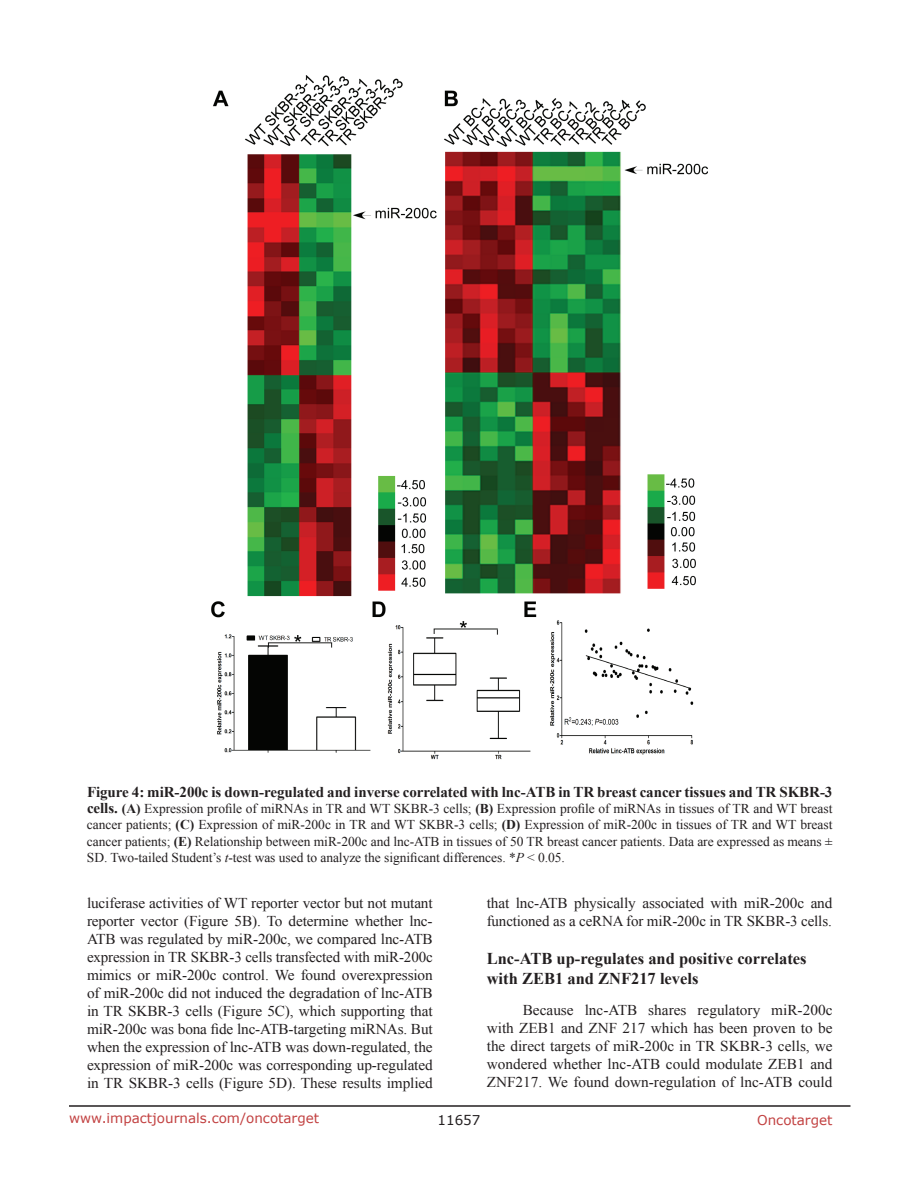
<style>
.page{position:relative;width:918px;height:1188px;background:#fff}
.page>*{position:absolute;margin:0;border:0;box-sizing:border-box;transform-origin:0 0}
.t1{font:700 16.5px/19.8px "Times New Roman";color:#231f20}
.t2{font:15px/18px "Times New Roman";letter-spacing:-.01em;color:#231f20;text-align:justify}
.t3{font:700 15px "Times New Roman";letter-spacing:-.005em;color:#231f20}
.t4{font:13.5px/16.2px "Times New Roman";letter-spacing:-.005em;color:#231f20;text-align:justify}
.t5{font:13.5px "Verdana";color:#c24141}
.t6{font:13.5px "Verdana";color:#231f20}
.s1{font-weight:700;font-size:15px}
.s2{font-weight:700}
.s3{font-style:italic}
</style>
<div class="page">
<hr style="left:69px;top:1105px;width:781px;height:2px;background:#231f20">
<img style="left:212px;top:76px;width:496px;height:684px">
<p class="t3" style="left:87px;top:782px;width:747px">Figure 4: miR-200c is down-regulated and inverse correlated with lnc-ATB in TR breast cancer tissues and TR SKBR-3</p>
<p class="t4" style="left:87px;top:800px;width:747px"><span class="s1">cells.</span> <span class="s2">(A)</span> Expression profile of miRNAs in TR and WT SKBR-3 cells; <span class="s2">(B)</span> Expression profile of miRNAs in tissues of TR and WT breast cancer patients; <span class="s2">(C)</span> Expression of miR-200c in TR and WT SKBR-3 cells; <span class="s2">(D)</span> Expression of miR-200c in tissues of TR and WT breast cancer patients; <span class="s2">(E)</span> Relationship between miR-200c and lnc-ATB in tissues of 50 TR breast cancer patients. Data are expressed as means ± SD. Two-tailed Student’s <span class="s3">t</span>-test was used to analyze the significant differences. *<span class="s3">P</span> &lt; 0.05.</p>
<p class="t2" style="left:87px;top:894px;width:347px">luciferase activities of WT reporter vector but not mutant reporter vector (Figure 5B). To determine whether lnc-ATB was regulated by miR-200c, we compared lnc-ATB expression in TR SKBR-3 cells transfected with miR-200c mimics or miR-200c control. We found overexpression of miR-200c did not induced the degradation of lnc-ATB in TR SKBR-3 cells (Figure 5C), which supporting that miR-200c was bona fide lnc-ATB-targeting miRNAs. But when the expression of lnc-ATB was down-regulated, the expression of miR-200c was corresponding up-regulated in TR SKBR-3 cells (Figure 5D). These results implied</p>
<p class="t2" style="left:487px;top:894px;width:347px">that lnc-ATB physically associated with miR-200c and functioned as a ceRNA for miR-200c in TR SKBR-3 cells.</p>
<p class="t1" style="left:487px;top:948px;width:321px">Lnc-ATB up-regulates and positive correlates with ZEB1 and ZNF217 levels</p>
<p class="t2" style="left:487px;top:1001px;width:347px;text-indent:36px">Because lnc-ATB shares regulatory miR-200c with ZEB1 and ZNF 217 which has been proven to be the direct targets of miR-200c in TR SKBR-3 cells, we wondered whether lnc-ATB could modulate ZEB1 and ZNF217. We found down-regulation of lnc-ATB could</p>
<p class="t5" style="left:69px;top:1109px;width:252px">www.impactjournals.com/oncotarget</p>
<p class="t6" style="left:438px;top:1111px;width:44px">11657</p>
<p class="t5" style="left:757px;top:1111px;width:77px">Oncotarget</p>
</div>
